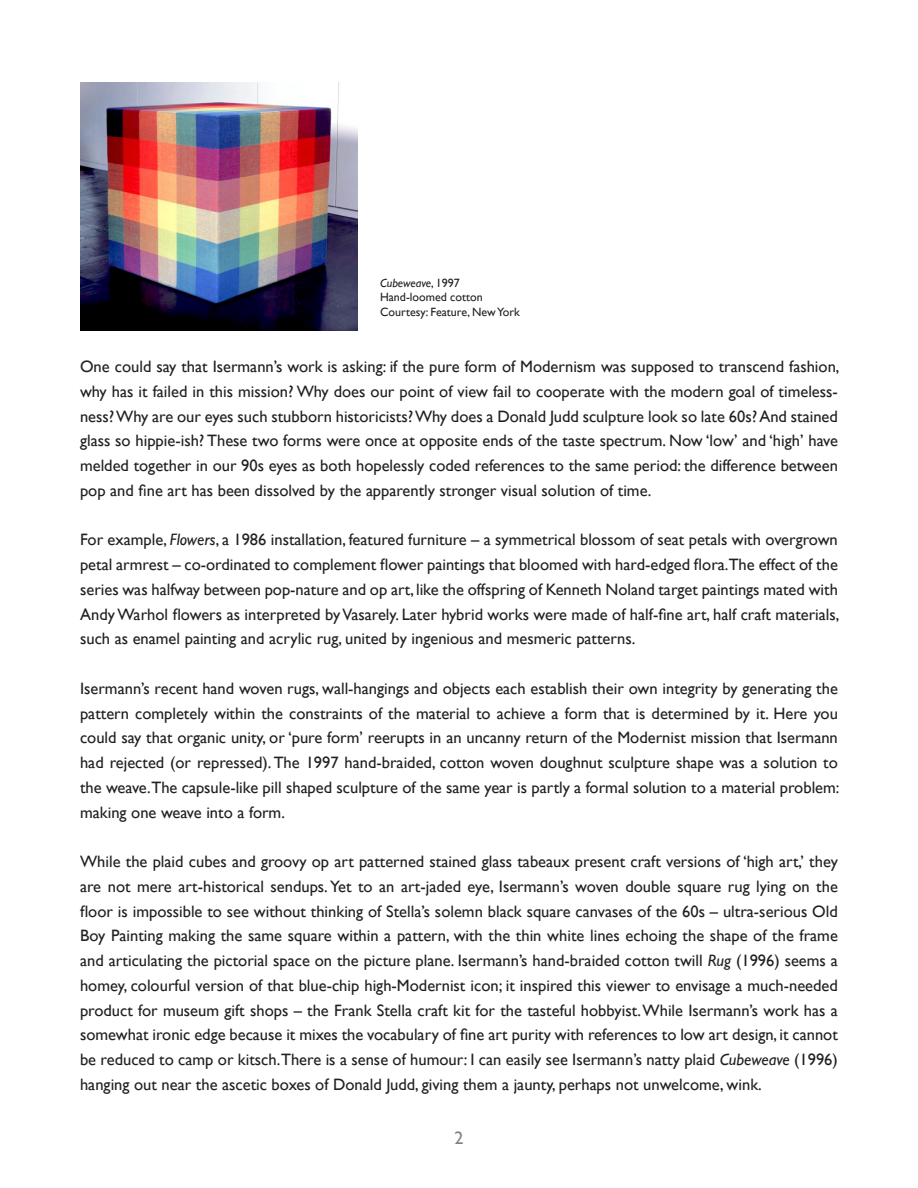
<style>
.page{position:relative;width:918px;height:1188px;background:#fff}
.page>*{position:absolute;margin:0;border:0;box-sizing:border-box;transform-origin:0 0}
.t1{font:18px "Gill Sans";color:#808285}
.t2{font:16.5px/24.8px "Gill Sans";color:#231f20;text-align:justify}
.t3{font:12px "Gill Sans";color:#231f20}
.t4{font:italic 12px "Gill Sans";color:#231f20}
.s1{font-style:normal}
.s2{font-style:italic}
</style>
<div class="page">
<img style="left:80px;top:82px;width:277px;height:249px">
<p class="t4" style="left:380px;top:276px;width:81px">Cubeweave<span class="s1">, 1997</span></p>
<p class="t3" style="left:380px;top:290px;width:104px">Hand-loomed cotton</p>
<p class="t3" style="left:380px;top:305px;width:141px">Courtesy: Feature, New York</p>
<p class="t2" style="left:80px;top:354px;width:761px">One could say that Isermann’s work is asking: if the pure form of Modernism was supposed to transcend fashion, why has it failed in this mission? Why does our point of view fail to cooperate with the modern goal of timeless&shy;ness? Why are our eyes such stubborn historicists? Why does a Donald Judd sculpture look so late 60s? And stained glass so hippie-ish? These two forms were once at opposite ends of the taste spectrum. Now ‘low’ and ‘high’ have melded together in our 90s eyes as both hopelessly coded references to the same period: the difference between pop and fine art has been dissolved by the apparently stronger visual solution of time.</p>
<p class="t2" style="left:80px;top:527px;width:761px">For example, <span class="s2">Flowers</span>, a 1986 installation, featured furniture – a symmetrical blossom of seat petals with overgrown petal armrest – co-ordinated to complement flower paintings that bloomed with hard-edged flora.The effect of the series was halfway between pop-nature and op art, like the offspring of Kenneth Noland target paintings mated with Andy Warhol flowers as interpreted by Vasarely. Later hybrid works were made of half-fine art, half craft materials, such as enamel painting and acrylic rug, united by ingenious and mesmeric patterns.</p>
<p class="t2" style="left:80px;top:676px;width:761px">Isermann’s recent hand woven rugs, wall-hangings and objects each establish their own integrity by generating the pattern completely within the constraints of the material to achieve a form that is determined by it. Here you could say that organic unity, or ‘pure form’ reerupts in an uncanny return of the Modernist mission that Isermann had rejected (or repressed). The 1997 hand-braided, cotton woven doughnut sculpture shape was a solution to the weave.The capsule-like pill shaped sculpture of the same year is partly a formal solution to a material problem: making one weave into a form.</p>
<p class="t2" style="left:80px;top:849px;width:759px">While the plaid cubes and groovy op art patterned stained glass tabeaux present craft versions of ‘high art,’ they are not mere art-historical sendups. Yet to an art-jaded eye, Isermann’s woven double square rug lying on the floor is impossible to see without thinking of Stella’s solemn black square canvases of the 60s – ultra-serious Old Boy Painting making the same square within a pattern, with the thin white lines echoing the shape of the frame and articulating the pictorial space on the picture plane. Isermann’s hand-braided cotton twill <span class="s2">Rug</span> (1996) seems a homey, colourful version of that blue-chip high-Modernist icon; it inspired this viewer to envisage a much-needed product for museum gift shops – the Frank Stella craft kit for the tasteful hobbyist. While Isermann’s work has a somewhat ironic edge because it mixes the vocabulary of fine art purity with references to low art design, it cannot be reduced to camp or kitsch.There is a sense of humour: I can easily see Isermann’s natty plaid <span class="s2">Cubeweave</span> (1996) hanging out near the ascetic boxes of Donald Judd, giving them a jaunty, perhaps not unwelcome, wink.</p>
<p class="t1" style="left:454px;top:1128px;width:10px">2</p>
</div>
